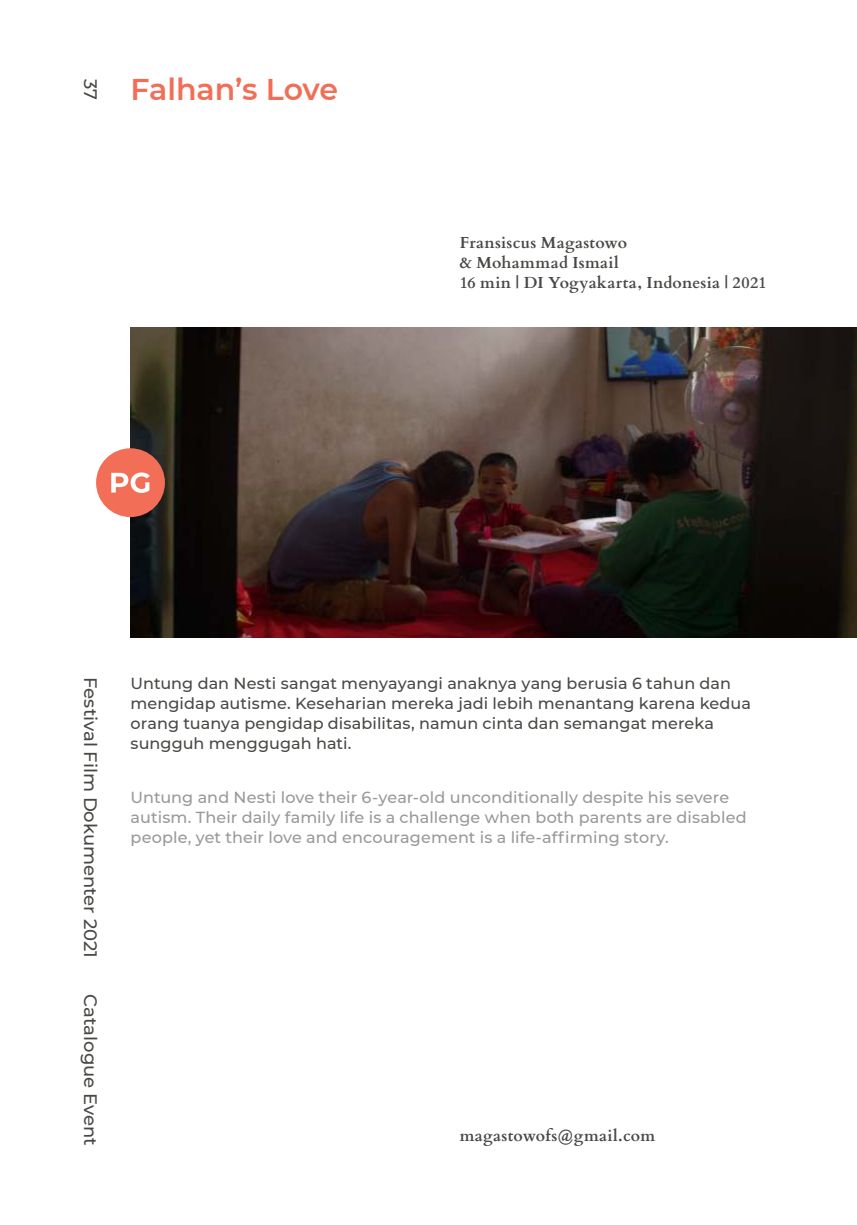
<style>
.page{position:relative;width:857px;height:1225px;background:#fff}
.page>*{position:absolute;margin:0;border:0;box-sizing:border-box;transform-origin:0 0}
.t1{font:600 30px "Montserrat";color:#f26e56}
.t2{font:500 18px "Montserrat";color:#484845}
.t3{font:500 16px/20px "Montserrat";letter-spacing:.005em;color:#484845}
.t4{font:500 16px/20px "Montserrat";letter-spacing:.005em;color:#9a9898}
.t5{font:700 16px/20px "Cardo";letter-spacing:.02em;color:#484845}
</style>
<div class="page">
<img style="left:130px;top:328px;width:726px;height:310px">
<div style="left:96px;top:448px;width:69px;height:69px;background:#f26e56;border-radius:50%"></div>
<svg style="left:111px;top:472px;width:39px;height:21px"></svg>
<p class="t2" style="left:99px;top:79px;width:22px;rotate:90deg">37</p>
<h1 class="t1" style="left:130px;top:75px;width:209px">Falhan’s Love</h1>
<p class="t5" style="left:459px;top:234px;width:308px">Fransiscus Magastowo<br>&amp; Mohammad Ismail<br>16 min | DI Yogyakarta, Indonesia | 2021</p>
<p class="t2" style="left:98px;top:677px;width:282px;rotate:90deg">Festival Film Dokumenter 2021</p>
<p class="t2" style="left:98px;top:994px;width:153px;rotate:90deg">Catalogue Event</p>
<p class="t3" style="left:130px;top:673px;width:621px">Untung dan Nesti sangat menyayangi anaknya yang berusia 6 tahun dan mengidap autisme. Keseharian mereka jadi lebih menantang karena kedua orang tuanya pengidap disabilitas, namun cinta dan semangat mereka sungguh menggugah hati.</p>
<p class="t4" style="left:130px;top:787px;width:617px">Untung and Nesti love their 6-year-old unconditionally despite his severe autism. Their daily family life is a challenge when both parents are disabled people, yet their love and encouragement is a life-affirming story.</p>
<p class="t5" style="left:459px;top:1126px;width:197px">magastowofs@gmail.com</p>
</div>
